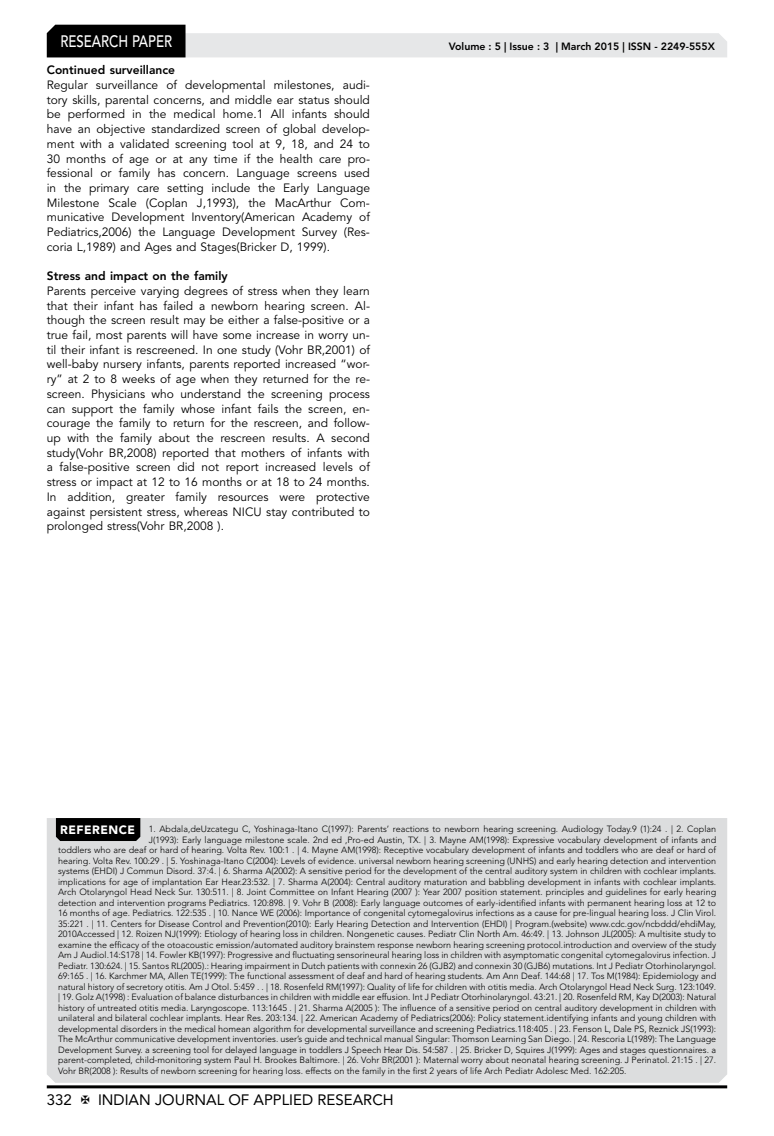
<style>
.page{position:relative;width:774px;height:1136px;background:#fff}
.page>*{position:absolute;margin:0;border:0;box-sizing:border-box;transform-origin:0 0}
.t1{font:500 16.5px "Avenir LT Std";color:#fff;scale:.8 1}
.t2{font:15px "Avenir LT Std";color:#000}
.t3{font:12px/14.7px "Avenir LT Std";color:#000;text-align:justify}
.t4{font:800 12px "Avenir LT Std";color:#000}
.t5{font:800 10.5px "Avenir LT Std";color:#000}
.t6{font:300 9px "Avenir LT Std";color:#000}
.s1{font-weight:900;font-size:12px;color:#fff}
</style>
<div class="page">
<hr style="left:47px;top:1085px;width:680px;height:3px;background:#000">
<svg style="left:47px;top:25px;width:680px;height:32px"></svg>
<div style="left:47px;top:818px;width:680px;height:264px;background:#dcddde"></div>
<div style="left:56px;top:818px;width:84px;height:22px;background:#000"></div>
<h1 class="t1" style="left:60px;top:32px;width:139px">RESEARCH PAPER</h1>
<h3 class="t4" style="left:47px;top:63px;width:130px">Continued surveillance</h3>
<p class="t3" style="left:47px;top:78px;width:325px">Regular surveillance of developmental milestones, audi&shy;tory skills, parental concerns, and middle ear status should be performed in the medical home.1 All infants should have an objective standardized screen of global develop&shy;ment with a validated screening tool at 9, 18, and 24 to 30 months of age or at any time if the health care pro&shy;fessional or family has concern. Language screens used in the primary care setting include the Early Language Milestone Scale (Coplan J,1993), the MacArthur Com&shy;municative Development Inventory(American Academy of Pediatrics,2006) the Language Development Survey (Res&shy;coria L,1989) and Ages and Stages(Bricker D, 1999).</p>
<h3 class="t4" style="left:47px;top:269px;width:182px">Stress and impact on the family</h3>
<p class="t3" style="left:47px;top:284px;width:325px">Parents perceive varying degrees of stress when they learn that their infant has failed a newborn hearing screen. Al&shy;though the screen result may be either a false-positive or a true fail, most parents will have some increase in worry un&shy;til their infant is rescreened. In one study (Vohr BR,2001) of well-baby nursery infants, parents reported increased “wor&shy;ry” at 2 to 8 weeks of age when they returned for the re&shy;screen. Physicians who understand the screening process can support the family whose infant fails the screen, en&shy;courage the family to return for the rescreen, and follow&shy;up with the family about the rescreen results. A second study(Vohr BR,2008) reported that mothers of infants with a false-positive screen did not report increased levels of stress or impact at 12 to 16 months or at 18 to 24 months.<br>In addition, greater family resources were protective against persistent stress, whereas NICU stay contributed to prolonged stress(Vohr BR,2008 ).</p>
<p class="t5" style="left:449px;top:41px;width:268px">Volume : 5 | Issue : 3 | March 2015 | ISSN - 2249-555X</p>
<p class="t6" style="left:60px;top:823px;width:657px"><span class="s1">REFERENCE</span> 1. Abdala,deUzcategu C, Yoshinaga-Itano C(1997): Parents’ reactions to newborn hearing screening. Audiology Today.9 (1):24 . | 2. Coplan</p>
<p class="t6" style="left:149px;top:834px;width:569px">J(1993): Early language milestone scale. 2nd ed ,Pro-ed Austin, TX. | 3. Mayne AM(1998): Expressive vocabulary development of infants and</p>
<p class="t6" style="left:58px;top:844px;width:659px">toddlers who are deaf or hard of hearing. Volta Rev. 100:1 . | 4. Mayne AM(1998): Receptive vocabulary development of infants and toddlers who are deaf or hard of</p>
<p class="t6" style="left:58px;top:855px;width:660px">hearing. Volta Rev. 100:29 . | 5. Yoshinaga-Itano C(2004): Levels of evidence. universal newborn hearing screening (UNHS) and early hearing detection and intervention</p>
<p class="t6" style="left:58px;top:865px;width:660px">systems (EHDI) J Commun Disord. 37:4. | 6. Sharma A(2002): A sensitive period for the development of the central auditory system in children with cochlear implants.</p>
<p class="t6" style="left:58px;top:876px;width:659px">implications for age of implantation Ear Hear.23:532. | 7. Sharma A(2004): Central auditory maturation and babbling development in infants with cochlear implants.</p>
<p class="t6" style="left:58px;top:886px;width:660px">Arch Otolaryngol Head Neck Sur. 130:511. | 8. Joint Committee on Infant Hearing (2007 ): Year 2007 position statement. principles and guidelines for early hearing</p>
<p class="t6" style="left:58px;top:897px;width:659px">detection and intervention programs Pediatrics. 120:898. | 9. Vohr B (2008): Early language outcomes of early-identified infants with permanent hearing loss at 12 to</p>
<p class="t6" style="left:58px;top:907px;width:659px">16 months of age. Pediatrics. 122:535 . | 10. Nance WE (2006): Importance of congenital cytomegalovirus infections as a cause for pre-lingual hearing loss. J Clin Virol.</p>
<p class="t6" style="left:58px;top:918px;width:659px">35:221 . | 11. Centers for Disease Control and Prevention(2010): Early Hearing Detection and Intervention (EHDI) | Program.(website) www.cdc.gov/ncbddd/ehdiMay,</p>
<p class="t6" style="left:58px;top:928px;width:660px">2010Accessed | 12. Roizen NJ(1999): Etiology of hearing loss in children. Nongenetic causes. Pediatr Clin North Am. 46:49. | 13. Johnson JL(2005): A multisite study to</p>
<p class="t6" style="left:58px;top:939px;width:660px">examine the efficacy of the otoacoustic emission/automated auditory brainstem response newborn hearing screening protocol.introduction and overview of the study</p>
<p class="t6" style="left:58px;top:949px;width:659px">Am J Audiol.14:S178 | 14. Fowler KB(1997): Progressive and fluctuating sensorineural hearing loss in children with asymptomatic congenital cytomegalovirus infection. J</p>
<p class="t6" style="left:58px;top:960px;width:660px">Pediatr. 130:624. | 15. Santos RL(2005).: Hearing impairment in Dutch patients with connexin 26 (GJB2) and connexin 30 (GJB6) mutations. Int J Pediatr Otorhinolaryngol.</p>
<p class="t6" style="left:58px;top:970px;width:659px">69:165 . | 16. Karchmer MA, Allen TE(1999): The functional assessment of deaf and hard of hearing students. Am Ann Deaf. 144:68 | 17. Tos M(1984): Epidemiology and</p>
<p class="t6" style="left:58px;top:981px;width:660px">natural history of secretory otitis. Am J Otol. 5:459 . . | 18. Rosenfeld RM(1997): Quality of life for children with otitis media. Arch Otolaryngol Head Neck Surg. 123:1049.</p>
<p class="t6" style="left:58px;top:991px;width:659px">| 19. Golz A(1998) : Evaluation of balance disturbances in children with middle ear effusion. Int J Pediatr Otorhinolaryngol. 43:21. | 20. Rosenfeld RM, Kay D(2003): Natural</p>
<p class="t6" style="left:58px;top:1002px;width:660px">history of untreated otitis media. Laryngoscope. 113:1645 . | 21. Sharma A(2005 ): The influence of a sensitive period on central auditory development in children with</p>
<p class="t6" style="left:58px;top:1012px;width:660px">unilateral and bilateral cochlear implants. Hear Res. 203:134. | 22. American Academy of Pediatrics(2006): Policy statement.identifying infants and young children with</p>
<p class="t6" style="left:58px;top:1023px;width:660px">developmental disorders in the medical homean algorithm for developmental surveillance and screening Pediatrics.118:405 . | 23. Fenson L, Dale PS, Reznick JS(1993):</p>
<p class="t6" style="left:58px;top:1033px;width:659px">The McArthur communicative development inventories. user’s guide and technical manual Singular: Thomson Learning San Diego. | 24. Rescoria L(1989): The Language</p>
<p class="t6" style="left:58px;top:1044px;width:659px">Development Survey. a screening tool for delayed language in toddlers J Speech Hear Dis. 54:587 . | 25. Bricker D, Squires J(1999): Ages and stages questionnaires. a</p>
<p class="t6" style="left:58px;top:1054px;width:659px">parent-completed, child-monitoring system Paul H. Brookes Baltimore. | 26. Vohr BR(2001 ): Maternal worry about neonatal hearing screening. J Perinatol. 21:15 . | 27.</p>
<p class="t6" style="left:58px;top:1065px;width:570px">Vohr BR(2008 ): Results of newborn screening for hearing loss. effects on the family in the first 2 years of life Arch Pediatr Adolesc Med. 162:205.</p>
<h2 class="t2" style="left:47px;top:1090px;width:27px">332</h2>
<h2 class="t2" style="left:98px;top:1090px;width:297px">INDIAN JOURNAL OF APPLIED RESEARCH</h2>
</div>
